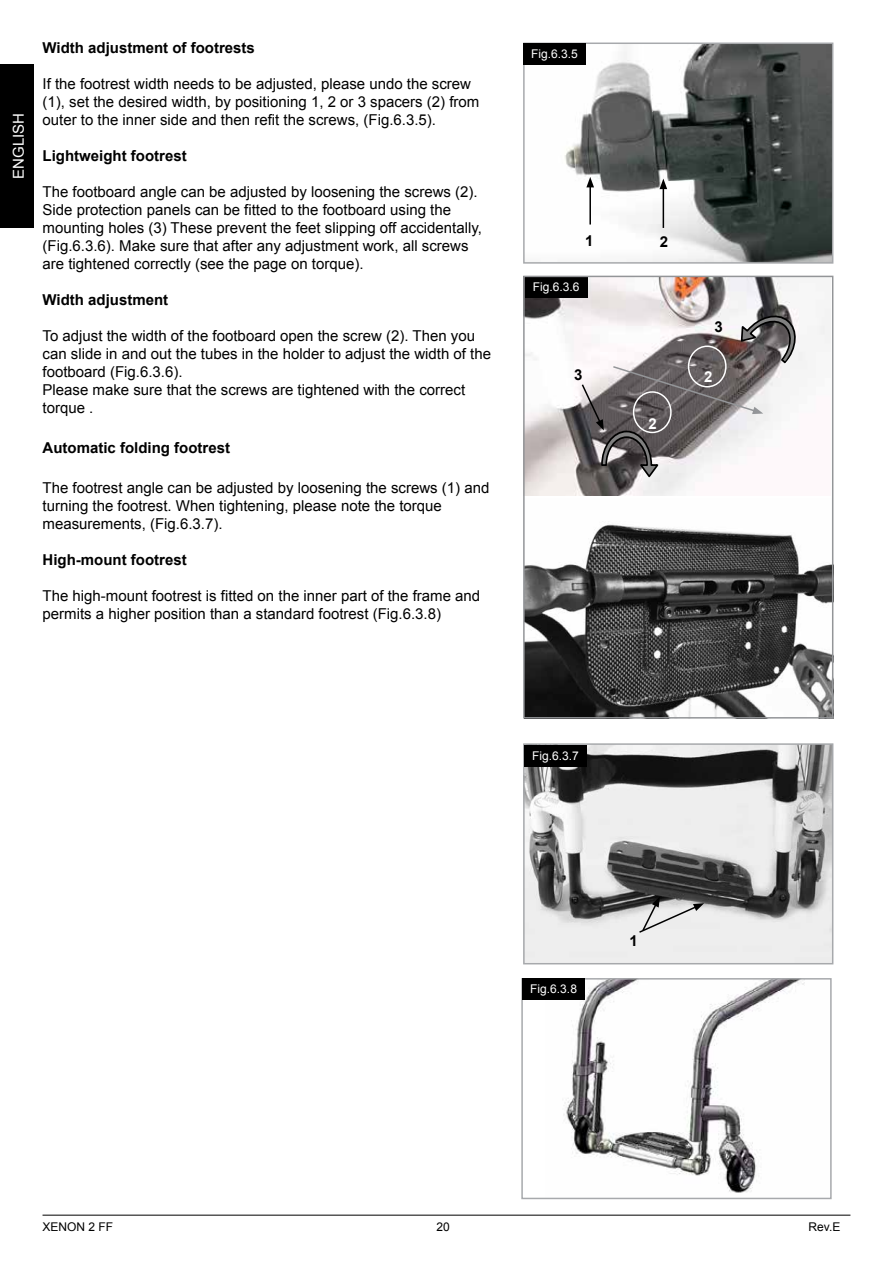
<style>
.page{position:relative;width:893px;height:1263px;background:#fff}
.page>*{position:absolute;margin:0;border:0;box-sizing:border-box;transform-origin:0 0}
.body{font:15px/18px "Arial";color:#000}
.EN_Sub_Heading{font:700 15px "Arial";color:#000}
.t1{font:15px "Arial";color:#fff}
.body-2{font:700 15px "Arial";color:#000}
.body-3{font:700 15px "Arial";color:#fff}
.Bildnummer{font:12px "Arial";color:#fff}
.t2{font:12px "Arial";color:#000}
</style>
<div class="page">
<div style="left:0;top:64px;width:34px;height:163px;background:#000"></div>
<hr style="left:43px;top:1215px;width:807px;height:1px;background:#000">
<img style="left:526px;top:279px;width:304px;height:217px">
<div style="left:525px;top:276px;width:63px;height:21px;background:#000"></div>
<svg style="left:580px;top:298px;width:229px;height:181px"></svg>
<img style="left:546px;top:981px;width:259px;height:212px">
<div style="left:521px;top:978px;width:311px;height:221px;border:2px solid #a7a9ac"></div>
<div style="left:522px;top:978px;width:63px;height:21px;background:#000"></div>
<img style="left:526px;top:746px;width:304px;height:215px">
<div style="left:523px;top:743px;width:310px;height:221px;border:2px solid #a7a9ac"></div>
<div style="left:524px;top:745px;width:63px;height:21px;background:#000"></div>
<svg style="left:638px;top:896px;width:66px;height:38px"></svg>
<img style="left:526px;top:46px;width:304px;height:215px">
<div style="left:523px;top:43px;width:310px;height:221px;border:2px solid #a7a9ac"></div>
<div style="left:523px;top:43px;width:63px;height:21px;background:#000"></div>
<hr style="left:589px;top:185px;width:2px;height:40px;background:#000">
<svg style="left:586px;top:177px;width:8px;height:10px"></svg>
<hr style="left:663px;top:187px;width:1px;height:41px;background:#000">
<svg style="left:659px;top:179px;width:8px;height:10px"></svg>
<img style="left:526px;top:524px;width:304px;height:191px">
<div style="left:523px;top:276px;width:310px;height:442px;border:2px solid #939598"></div>
<p class="t1" style="left:9px;top:179px;width:67px;rotate:-90deg">ENGLISH</p>
<p class="EN_Sub_Heading" style="left:43px;top:38px;width:214px">Width adjustment of footrests</p>
<p class="body" style="left:43px;top:75px;width:438px">If the footrest width needs to be adjusted, please undo the screw (1), set the desired width, by positioning 1, 2 or 3 spacers (2) from outer to the inner side and then refit the screws, (Fig.6.3.5).</p>
<p class="EN_Sub_Heading" style="left:43px;top:146px;width:146px">Lightweight footrest</p>
<p class="body" style="left:43px;top:183px;width:441px">The footboard angle can be adjusted by loosening the screws (2).<br>Side protection panels can be fitted to the footboard using the mounting holes (3) These prevent the feet slipping off accidentally, (Fig.6.3.6). Make sure that after any adjustment work, all screws are tightened correctly (see the page on torque).</p>
<p class="EN_Sub_Heading" style="left:43px;top:290px;width:127px">Width adjustment</p>
<p class="body" style="left:43px;top:327px;width:450px">To adjust the width of the footboard open the screw (2). Then you can slide in and out the tubes in the holder to adjust the width of the footboard (Fig.6.3.6).</p>
<p class="body" style="left:43px;top:381px;width:424px">Please make sure that the screws are tightened with the correct torque .</p>
<p class="EN_Sub_Heading" style="left:43px;top:438px;width:189px">Automatic folding footrest</p>
<p class="body" style="left:43px;top:479px;width:448px">The footrest angle can be adjusted by loosening the screws (1) and turning the footrest. When tightening, please note the torque measurements, (Fig.6.3.7).</p>
<p class="EN_Sub_Heading" style="left:43px;top:549px;width:146px">High-mount footrest</p>
<p class="body" style="left:43px;top:587px;width:439px">The high-mount footrest is fitted on the inner part of the frame and permits a higher position than a standard footrest (Fig.6.3.8)</p>
<p class="Bildnummer" style="left:531px;top:46px;width:48px">Fig.6.3.5</p>
<p class="body-2" style="left:585px;top:230px;width:10px">1</p>
<p class="body-2" style="left:660px;top:232px;width:10px">2</p>
<p class="Bildnummer" style="left:533px;top:279px;width:48px">Fig.6.3.6</p>
<p class="body-2" style="left:574px;top:365px;width:10px">3</p>
<p class="body-3" style="left:649px;top:414px;width:10px">2</p>
<p class="body-2" style="left:714px;top:317px;width:10px">3</p>
<p class="body-3" style="left:704px;top:366px;width:10px">2</p>
<p class="Bildnummer" style="left:532px;top:748px;width:48px">Fig.6.3.7</p>
<p class="Bildnummer" style="left:530px;top:981px;width:48px">Fig.6.3.8</p>
<p class="body-2" style="left:629px;top:931px;width:10px">1</p>
<p class="t2" style="left:43px;top:1219px;width:72px">XENON 2 FF</p>
<p class="t2" style="left:437px;top:1219px;width:15px">20</p>
<p class="t2" style="left:809px;top:1219px;width:33px">Rev.E</p>
</div>
